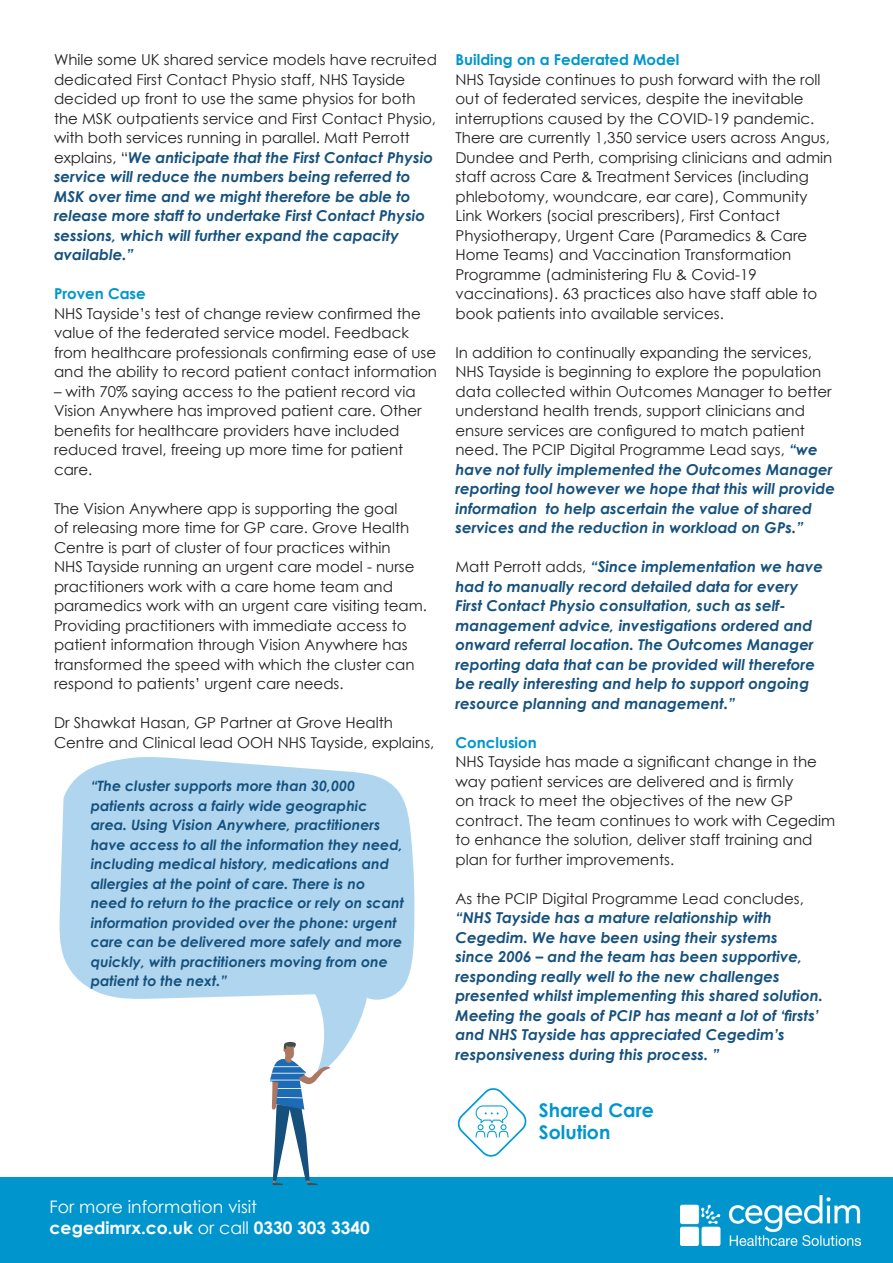
<style>
.page{position:relative;width:893px;height:1263px;background:#fff}
.page>*{position:absolute;margin:0;border:0;box-sizing:border-box;transform-origin:0 0}
.t1{font:700 18.9px "Century Gothic";color:#0096cd}
.t2{font:700 17.25px "Century Gothic";color:#fff}
.t3{font:17.25px "Century Gothic";color:#fff}
.t4{font:15px/19.5px "Century Gothic";color:#231f20}
.t5{font:italic 700 15px/19.5px "Century Gothic";color:#16517d}
.t6{font:700 15px "Century Gothic";color:#0096cd}
.t7{font:italic 700 14.25px/19.5px "Century Gothic";color:#16517d}
.s1{font-weight:700;font-style:italic;color:#16517d}
.s2{font-weight:400;font-style:normal;color:#231f20}
.s3{font-weight:400}
</style>
<div class="page">
<svg style="left:59px;top:757px;width:356px;height:306px;fill:#b0d6ef"></svg>
<div style="left:0;top:1177px;width:893px;height:86px;background:#0096cd"></div>
<img style="left:680px;top:1195px;width:181px;height:50px">
<svg style="left:270px;top:1042px;width:62px;height:143px"></svg>
<svg style="left:458px;top:1088px;width:69px;height:69px"></svg>
<p class="t4" style="left:54px;top:50px;width:384px">While some UK shared service models have recruited dedicated First Contact Physio staff, NHS Tayside decided up front to use the same physios for both the MSK outpatients service and First Contact Physio, with both services running in parallel. Matt Perrott explains, “<span class="s1">We anticipate that the First Contact Physio service will reduce the numbers being referred to MSK over time and we might therefore be able to release more staff to undertake First Contact Physio sessions, which will further expand the capacity available.”</span></p>
<p class="t6" style="left:54px;top:284px;width:93px">Proven Case</p>
<p class="t4" style="left:54px;top:303px;width:384px">NHS Tayside’s test of change review confirmed the value of the federated service model. Feedback from healthcare professionals confirming ease of use and the ability to record patient contact information</p>
<p class="t4" style="left:54px;top:381px;width:369px">– with 70% saying access to the patient record via Vision Anywhere has improved patient care. Other benefits for healthcare providers have included reduced travel, freeing up more time for patient care.</p>
<p class="t4" style="left:54px;top:498px;width:374px">The Vision Anywhere app is supporting the goal<br>of releasing more time for GP care. Grove Health Centre is part of cluster of four practices within<br>NHS Tayside running an urgent care model - nurse practitioners work with a care home team and paramedics work with an urgent care visiting team.<br>Providing practitioners with immediate access to patient information through Vision Anywhere has transformed the speed with which the cluster can respond to patients’ urgent care needs.</p>
<p class="t4" style="left:54px;top:713px;width:382px">Dr Shawkat Hasan, GP Partner at Grove Health<br>Centre and Clinical lead OOH NHS Tayside, explains,</p>
<p class="t7" style="left:91px;top:776px;width:315px">“The cluster supports more than 30,000 patients across a fairly wide geographic area. Using Vision Anywhere, practitioners have access to all the information they need, including medical history, medications and allergies at the point of care. There is no need to return to the practice or rely on scant information provided over the phone: urgent care can be delivered more safely and more quickly, with practitioners moving from one patient to the next.”</p>
<p class="t6" style="left:455px;top:50px;width:225px">Building on a Federated Model</p>
<p class="t4" style="left:455px;top:69px;width:378px">NHS Tayside continues to push forward with the roll out of federated services, despite the inevitable interruptions caused by the COVID-19 pandemic.<br>There are currently 1,350 service users across Angus, Dundee and Perth, comprising clinicians and admin staff across Care &amp; Treatment Services (including phlebotomy, woundcare, ear care), Community Link Workers (social prescribers), First Contact Physiotherapy, Urgent Care (Paramedics &amp; Care Home Teams) and Vaccination Transformation Programme (administering Flu &amp; Covid-19 vaccinations). 63 practices also have staff able to book patients into available services.</p>
<p class="t4" style="left:455px;top:342px;width:381px">In addition to continually expanding the services, NHS Tayside is beginning to explore the population data collected within Outcomes Manager to better understand health trends, support clinicians and ensure services are configured to match patient need. The PCIP Digital Programme Lead says, <span class="s1">“we have not fully implemented the Outcomes Manager reporting tool however we hope that this will provide information to help ascertain the value of shared services and the reduction in workload on GPs.”</span></p>
<p class="t5" style="left:455px;top:557px;width:369px"><span class="s2">Matt Perrott adds,</span> “Since implementation we have had to manually record detailed data for every First Contact Physio consultation, such as self&shy;management advice, investigations ordered and onward referral location. The Outcomes Manager reporting data that can be provided will therefore be really interesting and help to support ongoing resource planning and management.”</p>
<p class="t6" style="left:455px;top:733px;width:83px">Conclusion</p>
<p class="t4" style="left:455px;top:752px;width:381px">NHS Tayside has made a significant change in the way patient services are delivered and is firmly<br>on track to meet the objectives of the new GP contract. The team continues to work with Cegedim to enhance the solution, deliver staff training and plan for further improvements.</p>
<p class="t5" style="left:455px;top:888px;width:369px"><span class="s2">As the PCIP Digital Programme Lead concludes, </span>“NHS Tayside has a mature relationship with Cegedim. We have been using their systems<br>since 2006 – and the team has been supportive, responding really well to the new challenges presented whilst implementing this shared solution.<br>Meeting the goals of PCIP has meant a lot of ‘firsts’ and NHS Tayside has appreciated Cegedim’s responsiveness during this process. ”</p>
<p class="t1" style="left:539px;top:1098px;width:116px">Shared Care</p>
<p class="t1" style="left:539px;top:1120px;width:73px">Solution</p>
<p class="t3" style="left:50px;top:1196px;width:209px">For more information visit</p>
<p class="t2" style="left:50px;top:1216px;width:322px">cegedimrx.co.uk <span class="s3">or call</span> 0330 303 3340</p>
</div>
